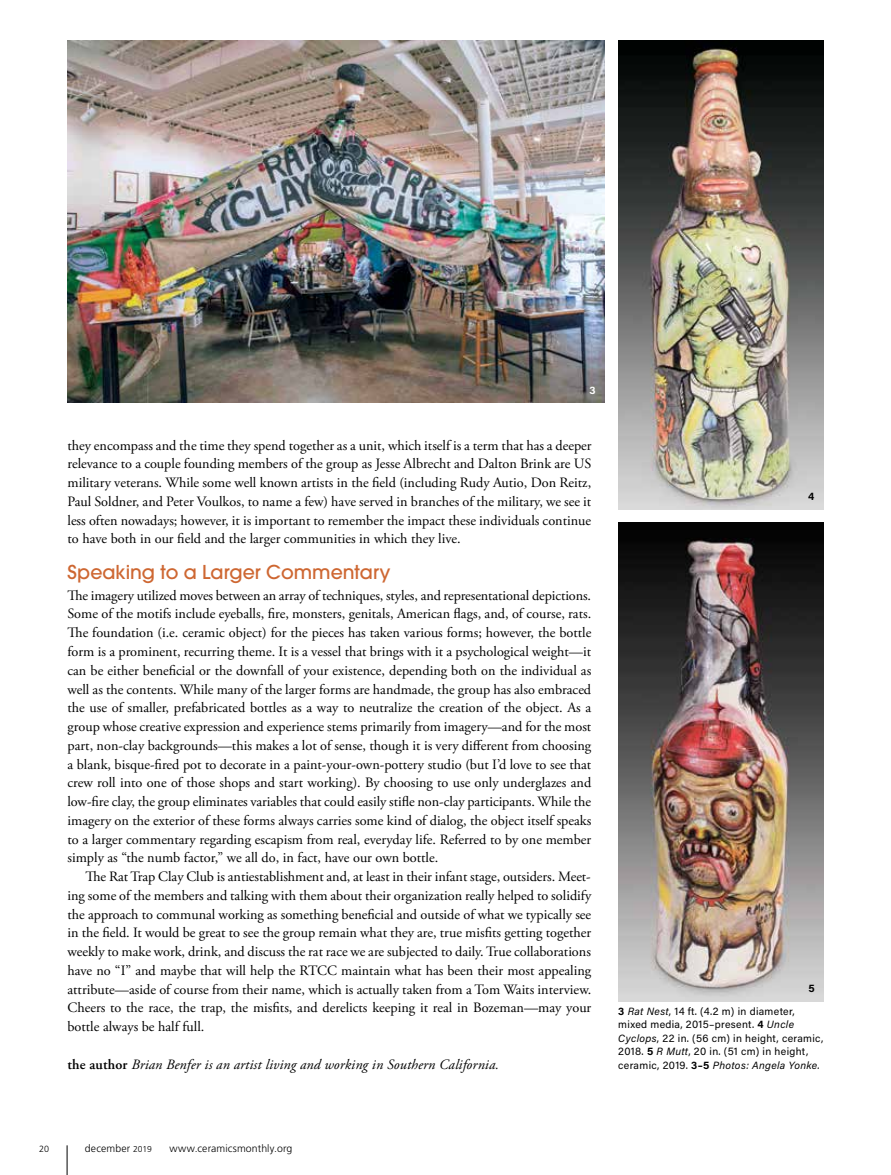
<style>
.page{position:relative;width:891px;height:1175px;background:#fff}
.page>*{position:absolute;margin:0;border:0;box-sizing:border-box;transform-origin:0 0}
.t1{font:500 21px "Avalon";color:#ce6732}
.t2{font:14.25px/18.8px "Adobe Garamond Pro";color:#000;text-align:justify}
.t3{font:italic 14.25px "Adobe Garamond Pro";letter-spacing:.01em;color:#000}
.t4{font:10.5px/13.5px "Acumin Pro";letter-spacing:.03em;color:#000}
.t5{font:300 10.5px "Frutiger LT Pro";letter-spacing:.01em;color:#000}
.t6{font:700 10.5px "Acumin Pro";color:#000}
.t7{font:700 10.5px "Acumin Pro";color:#fff}
.t8{font:300 9px "Frutiger LT Pro";color:#000}
.s1{font-weight:600;font-style:normal}
.s2{font-weight:700}
.s3{font-style:italic}
.s4{font-size:8.55px}
</style>
<div class="page">
<svg style="left:67px;top:1145px;width:1px;height:29px"></svg>
<img style="left:618px;top:41px;width:206px;height:468px">
<img style="left:618px;top:522px;width:206px;height:479px">
<img style="left:68px;top:40px;width:537px;height:363px">
<p class="t7" style="left:590px;top:383px;width:8px">3</p>
<p class="t2" style="left:68px;top:436px;width:526px">they encompass and the time they spend together as a unit, which itself is a term that has a deeper relevance to a couple founding members of the group as Jesse Albrecht and Dalton Brink are US military veterans. While some well known artists in the field (including Rudy Autio, Don Reitz, Paul Soldner, and Peter Voulkos, to name a few) have served in branches of the military, we see it less often nowadays; however, it is important to remember the impact these individuals continue to have both in our field and the larger communities in which they live.</p>
<h1 class="t1" style="left:68px;top:559px;width:324px">Speaking to a Larger Commentary</h1>
<p class="t2" style="left:68px;top:586px;width:525px">The imagery utilized moves between an array of techniques, styles, and representational depictions.<br>Some of the motifs include eyeballs, fire, monsters, genitals, American flags, and, of course, rats.<br>The foundation (i.e. ceramic object) for the pieces has taken various forms; however, the bottle form is a prominent, recurring theme. It is a vessel that brings with it a psychological weight—it can be either beneficial or the downfall of your existence, depending both on the individual as well as the contents. While many of the larger forms are handmade, the group has also embraced the use of smaller, prefabricated bottles as a way to neutralize the creation of the object. As a group whose creative expression and experience stems primarily from imagery—and for the most part, non-clay backgrounds—this makes a lot of sense, though it is very different from choosing a blank, bisque-fired pot to decorate in a paint-your-own-pottery studio (but I’d love to see that crew roll into one of those shops and start working). By choosing to use only underglazes and low-fire clay, the group eliminates variables that could easily stifle non-clay participants. While the imagery on the exterior of these forms always carries some kind of dialog, the object itself speaks to a larger commentary regarding escapism from real, everyday life. Referred to by one member simply as “the numb factor,” we all do, in fact, have our own bottle.</p>
<p class="t2" style="left:68px;top:867px;width:525px;text-indent:18px">The Rat Trap Clay Club is antiestablishment and, at least in their infant stage, outsiders. Meet&shy;ing some of the members and talking with them about their organization really helped to solidify the approach to communal working as something beneficial and outside of what we typically see in the field. It would be great to see the group remain what they are, true misfits getting together weekly to make work, drink, and discuss the rat race we are subjected to daily. True collaborations have no “I” and maybe that will help the RTCC maintain what has been their most appealing attribute—aside of course from their name, which is actually taken from a Tom Waits interview.<br>Cheers to the race, the trap, the misfits, and derelicts keeping it real in Bozeman—may your bottle always be half full.</p>
<p class="t3" style="left:68px;top:1055px;width:433px"><span class="s1">the author</span> Brian Benfer is an artist living and working in Southern California.</p>
<p class="t6" style="left:808px;top:489px;width:8px">4</p>
<p class="t6" style="left:808px;top:981px;width:8px">5</p>
<p class="t4" style="left:618px;top:1003px;width:207px"><span class="s2">3</span> <span class="s3">Rat Nest</span>, 14 ft. (4.2 m) in diameter, mixed media, 2015–present. <span class="s2">4</span> <span class="s3">Uncle Cyclops</span>, 22 in. (56 cm) in height, ceramic, 2018. <span class="s2">5</span> <span class="s3">R Mutt</span>, 20 in. (51 cm) in height, ceramic, 2019. <span class="s2">3–5</span> <span class="s3">Photos: Angela Yonke.</span></p>
<p class="t8" style="left:39px;top:1143px;width:12px">20</p>
<p class="t5" style="left:85px;top:1142px;width:68px">december <span class="s4">2019</span></p>
<p class="t5" style="left:169px;top:1142px;width:125px">www.ceramicsmonthly.org</p>
</div>
